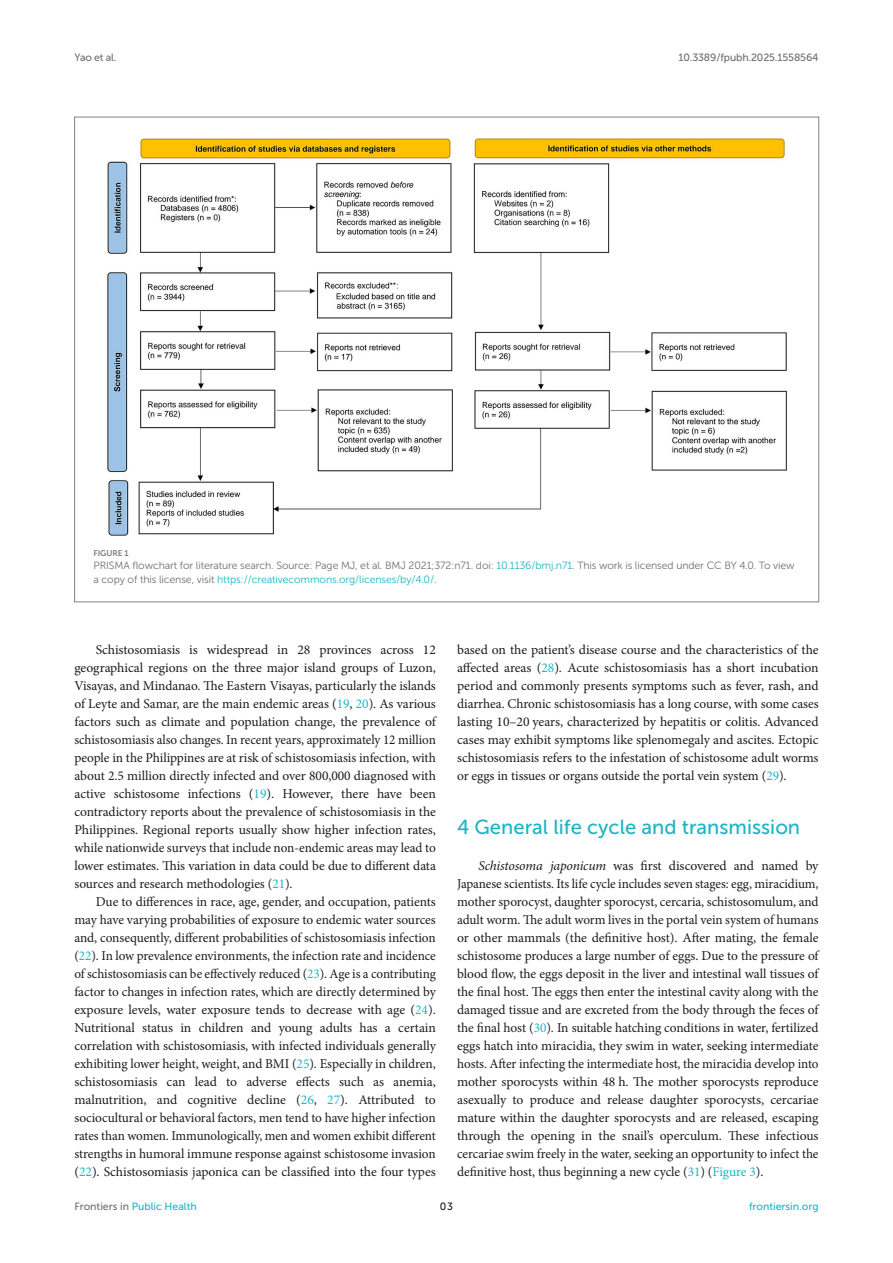
<style>
.page{position:relative;width:893px;height:1263px;background:#fff}
.page>*{position:absolute;margin:0;border:0;box-sizing:border-box;transform-origin:0 0}
.HEAD_1{font:20.25px "Museo Sans 500";color:#1db5c3}
.TEXT{font:13.5px/18px "Minion Pro";letter-spacing:-.005em;color:#1b1c1b;text-align:justify}
.FIG_LEG{font:10.5px/13.5px "Museo Sans 300";letter-spacing:-.01em;color:#706f70}
.t1{font:10.5px "Museo Sans 500";color:#1db5c3}
.t2{font:10.5px "Museo Sans 500";letter-spacing:-.015em;color:#706f70}
.t3{font:10.5px "Museo Sans 500";color:#1b1c1b}
.FIG_HD{font:8.25px "Museo Sans 700";letter-spacing:-.01em;color:#7e7f7f}
.s1{color:#1db5c3}
.s2{font-style:italic}
.s3{color:#706f70}
</style>
<div class="page">
<img style="left:107px;top:138px;width:680px;height:398px">
<p class="t2" style="left:74px;top:51px;width:44px">Yao et al.</p>
<p class="t2" style="left:679px;top:51px;width:141px">10.3389/fpubh.2025.1558564</p>
<p class="FIG_HD" style="left:94px;top:548px;width:37px">FIGURE 1</p>
<p class="FIG_LEG" style="left:94px;top:559px;width:703px">PRISMA flowchart for literature search. Source: Page MJ, et al. BMJ 2021;372:n71. doi: <span class="s1">10.1136/bmj.n71</span>. This work is licensed under CC BY 4.0. To view a copy of this license, visit <span class="s1">https://creativecommons.org/licenses/by/4.0/</span>.</p>
<p class="TEXT" style="left:74px;top:641px;width:363px;text-indent:21px">Schistosomiasis is widespread in 28 provinces across 12 geographical regions on the three major island groups of Luzon, Visayas, and Mindanao. The Eastern Visayas, particularly the islands of Leyte and Samar, are the main endemic areas (<span class="s1">19</span>, <span class="s1">20</span>). As various factors such as climate and population change, the prevalence of schistosomiasis also changes. In recent years, approximately 12 million people in the Philippines are at risk of schistosomiasis infection, with about 2.5 million directly infected and over 800,000 diagnosed with active schistosome infections (<span class="s1">19</span>). However, there have been contradictory reports about the prevalence of schistosomiasis in the Philippines. Regional reports usually show higher infection rates, while nationwide surveys that include non-endemic areas may lead to lower estimates. This variation in data could be due to different data sources and research methodologies (<span class="s1">21</span>).</p>
<p class="TEXT" style="left:74px;top:893px;width:363px;text-indent:21px">Due to differences in race, age, gender, and occupation, patients may have varying probabilities of exposure to endemic water sources and, consequently, different probabilities of schistosomiasis infection (<span class="s1">22</span>). In low prevalence environments, the infection rate and incidence of schistosomiasis can be effectively reduced (<span class="s1">23</span>). Age is a contributing factor to changes in infection rates, which are directly determined by exposure levels, water exposure tends to decrease with age (<span class="s1">24</span>).<br>Nutritional status in children and young adults has a certain correlation with schistosomiasis, with infected individuals generally exhibiting lower height, weight, and BMI (<span class="s1">25</span>). Especially in children, schistosomiasis can lead to adverse effects such as anemia, malnutrition, and cognitive decline (<span class="s1">26</span>, <span class="s1">27</span>). Attributed to sociocultural or behavioral factors, men tend to have higher infection rates than women. Immunologically, men and women exhibit different strengths in humoral immune response against schistosome invasion (<span class="s1">22</span>). Schistosomiasis japonica can be classified into the four types</p>
<p class="TEXT" style="left:457px;top:641px;width:363px">based on the patient’s disease course and the characteristics of the affected areas (<span class="s1">28</span>). Acute schistosomiasis has a short incubation period and commonly presents symptoms such as fever, rash, and diarrhea. Chronic schistosomiasis has a long course, with some cases lasting 10–20 years, characterized by hepatitis or colitis. Advanced cases may exhibit symptoms like splenomegaly and ascites. Ectopic schistosomiasis refers to the infestation of schistosome adult worms or eggs in tissues or organs outside the portal vein system (<span class="s1">29</span>).</p>
<p class="HEAD_1" style="left:457px;top:816px;width:345px">4 General life cycle and transmission</p>
<p class="TEXT" style="left:457px;top:857px;width:363px;text-indent:21px"><span class="s2">Schistosoma japonicum</span> was first discovered and named by Japanese scientists. Its life cycle includes seven stages: egg, miracidium, mother sporocyst, daughter sporocyst, cercaria, schistosomulum, and adult worm. The adult worm lives in the portal vein system of humans or other mammals (the definitive host). After mating, the female schistosome produces a large number of eggs. Due to the pressure of blood flow, the eggs deposit in the liver and intestinal wall tissues of the final host. The eggs then enter the intestinal cavity along with the damaged tissue and are excreted from the body through the feces of the final host (<span class="s1">30</span>). In suitable hatching conditions in water, fertilized eggs hatch into miracidia, they swim in water, seeking intermediate hosts. After infecting the intermediate host, the miracidia develop into mother sporocysts within 48 h. The mother sporocysts reproduce asexually to produce and release daughter sporocysts, cercariae mature within the daughter sporocysts and are released, escaping through the opening in the snail’s operculum. These infectious cercariae swim freely in the water, seeking an opportunity to infect the definitive host, thus beginning a new cycle (<span class="s1">31</span>) (<span class="s1">Figure 3</span>).</p>
<p class="t1" style="left:74px;top:1200px;width:124px"><span class="s3">Frontiers in</span> Public Health</p>
<p class="t3" style="left:440px;top:1200px;width:15px">03</p>
<p class="t1" style="left:749px;top:1200px;width:71px">frontiersin.org</p>
</div>
